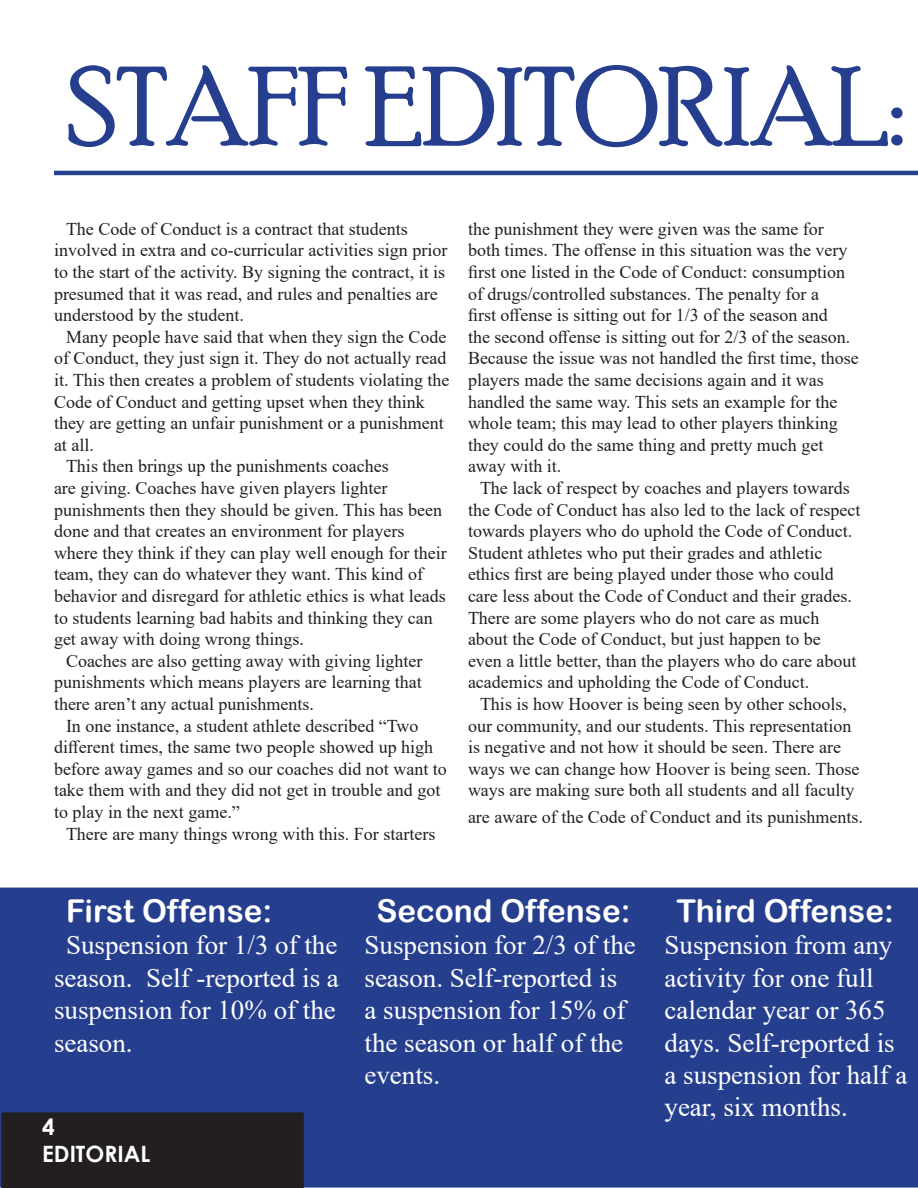
<style>
.page{position:relative;width:918px;height:1188px;background:#fff}
.page>*{position:absolute;margin:0;border:0;box-sizing:border-box;transform-origin:0 0}
.Table_of_Contents_he{font:111px "Poor Richard";color:#253f8e}
.t1{font:31.5px "Arial Rounded MT Bold";color:#fff}
.t2{font:27px/32.4px "Times New Roman";color:#fff}
.Footer_2{font:700 22.5px "Century Gothic";color:#fff}
.t3{font:18px/21.6px "Times New Roman";color:#231f20}
</style>
<div class="page">
<div style="left:0;top:888px;width:918px;height:300px;background:#253f8e"></div>
<div style="left:2px;top:1113px;width:301px;height:74px;background:#231f20"></div>
<div style="left:1px;top:1112px;width:303px;height:76px;border:2px solid #231f20"></div>
<hr style="left:54px;top:171px;width:864px;height:4px;background:#253f8e">
<p class="Table_of_Contents_he" style="left:66px;top:44px;width:840px">STAFF EDITORIAL:</p>
<p class="t3" style="left:54px;top:217px;width:395px;text-indent:12px">The Code of Conduct is a contract that students involved in extra and co-curricular activities sign prior to the start of the activity. By signing the contract, it is presumed that it was read, and rules and penalties are understood by the student.</p>
<p class="t3" style="left:54px;top:325px;width:397px;text-indent:12px">Many people have said that when they sign the Code of Conduct, they just sign it. They do not actually read it. This then creates a problem of students violating the Code of Conduct and getting upset when they think they are getting an unfair punishment or a punishment at all.</p>
<p class="t3" style="left:54px;top:455px;width:394px;text-indent:12px">This then brings up the punishments coaches<br>are giving. Coaches have given players lighter punishments then they should be given. This has been done and that creates an environment for players where they think if they can play well enough for their team, they can do whatever they want. This kind of behavior and disregard for athletic ethics is what leads to students learning bad habits and thinking they can get away with doing wrong things.</p>
<p class="t3" style="left:54px;top:649px;width:370px;text-align:justify;text-indent:12px">Coaches are also getting away with giving lighter punishments which means players are learning that there aren’t any actual punishments.</p>
<p class="t3" style="left:54px;top:714px;width:394px;text-indent:12px">In one instance, a student athlete described “Two different times, the same two people showed up high before away games and so our coaches did not want to take them with and they did not get in trouble and got to play in the next game.”</p>
<p class="t3" style="left:66px;top:822px;width:371px">There are many things wrong with this. For starters</p>
<p class="t3" style="left:468px;top:217px;width:392px">the punishment they were given was the same for both times. The offense in this situation was the very first one listed in the Code of Conduct: consumption of drugs/controlled substances. The penalty for a<br>first offense is sitting out for 1/3 of the season and<br>the second offense is sitting out for 2/3 of the season.<br>Because the issue was not handled the first time, those players made the same decisions again and it was handled the same way. This sets an example for the whole team; this may lead to other players thinking they could do the same thing and pretty much get away with it.</p>
<p class="t3" style="left:468px;top:477px;width:394px;text-indent:12px">The lack of respect by coaches and players towards the Code of Conduct has also led to the lack of respect towards players who do uphold the Code of Conduct.<br>Student athletes who put their grades and athletic ethics first are being played under those who could care less about the Code of Conduct and their grades.<br>There are some players who do not care as much about the Code of Conduct, but just happen to be<br>even a little better, than the players who do care about academics and upholding the Code of Conduct.</p>
<p class="t3" style="left:468px;top:693px;width:393px;text-indent:12px">This is how Hoover is being seen by other schools, our community, and our students. This representation is negative and not how it should be seen. There are ways we can change how Hoover is being seen. Those ways are making sure both all students and all faculty</p>
<p class="t3" style="left:468px;top:806px;width:396px">are aware of the Code of Conduct and its punishments.</p>
<p class="t1" style="left:66px;top:892px;width:208px">First Offense:</p>
<p class="t2" style="left:54px;top:928px;width:286px;text-align:justify;text-indent:12px">Suspension for 1/3 of the season. Self -reported is a suspension for 10% of the season.</p>
<p class="Footer_2" style="left:42px;top:1110px;width:14px">4</p>
<p class="Footer_2" style="left:42px;top:1137px;width:110px">EDITORIAL</p>
<p class="t1" style="left:376px;top:892px;width:256px">Second Offense:</p>
<p class="t2" style="left:364px;top:928px;width:273px">Suspension for 2/3 of the season. Self-reported is<br>a suspension for 15% of the season or half of the events.</p>
<p class="t1" style="left:676px;top:892px;width:219px">Third Offense:</p>
<p class="t2" style="left:664px;top:928px;width:244px">Suspension from any activity for one full calendar year or 365 days. Self-reported is a suspension for half a year, six months.</p>
</div>
